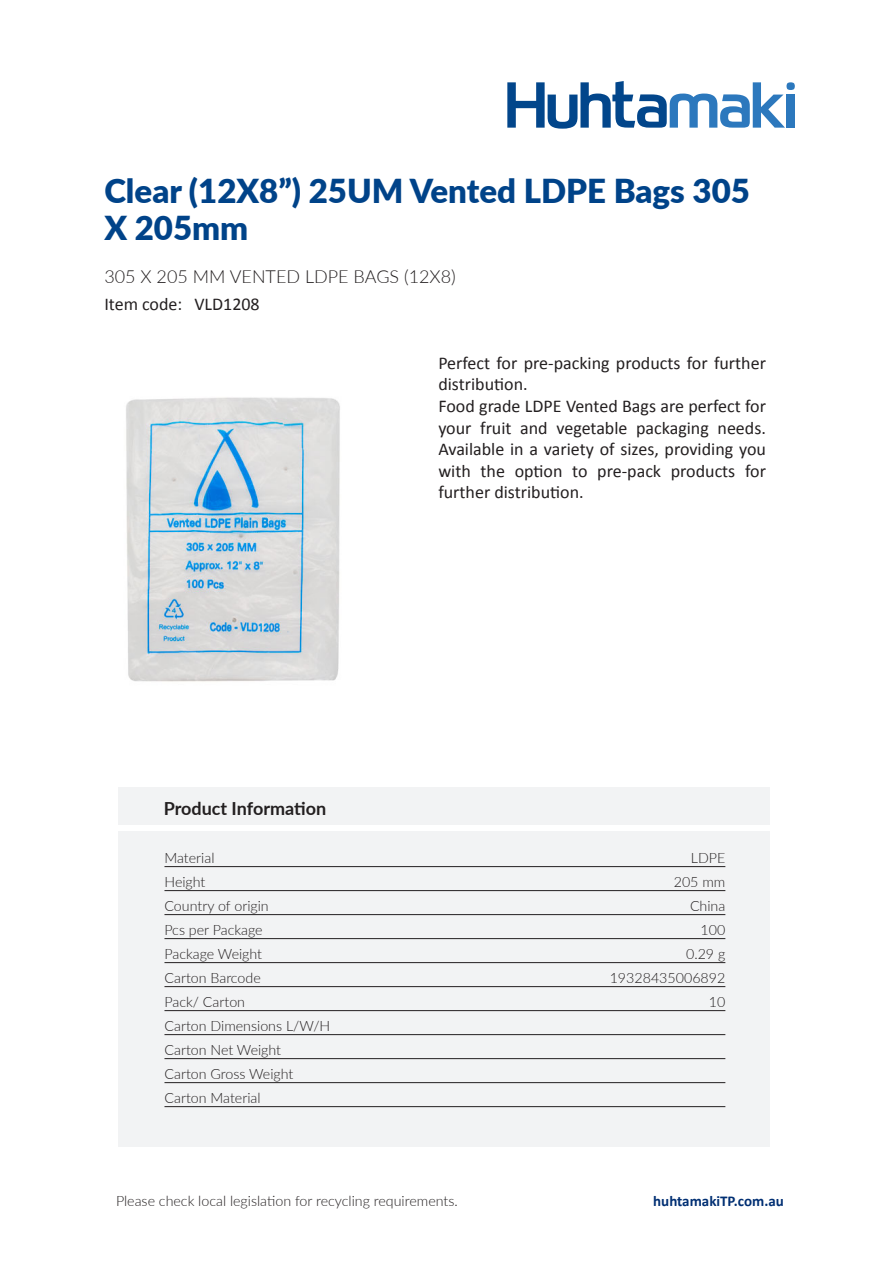
<style>
.page{position:relative;width:893px;height:1263px;background:#fff}
.page>*{position:absolute;margin:0;border:0;box-sizing:border-box;transform-origin:0 0}
.t1{font:900 33px/37.5px "Lato";color:#004389}
.t2{font:18px/21.6px "Calibri";color:#231f20}
.t3{font:300 18px "Lato";color:#231f20}
.t4{font:700 18px "Lato";color:#231f20}
.t5{font:700 15px "Calibri";color:#002f73}
.t6{font:300 14.25px/24px "Lato";color:#231f20}
</style>
<div class="page">
<svg style="left:507px;top:81px;width:288px;height:48px"></svg>
<div style="left:118px;top:787px;width:652px;height:37px;background:#f2f3f4"></div>
<div style="left:118px;top:831px;width:652px;height:315px;background:#f2f3f4"></div>
<img style="left:126px;top:397px;width:214px;height:285px">
<hr style="left:164px;top:866px;width:561px;height:1px;background:#231f20">
<hr style="left:164px;top:890px;width:561px;height:1px;background:#231f20">
<hr style="left:164px;top:914px;width:561px;height:1px;background:#231f20">
<hr style="left:164px;top:938px;width:561px;height:1px;background:#231f20">
<hr style="left:164px;top:962px;width:561px;height:1px;background:#231f20">
<hr style="left:164px;top:986px;width:561px;height:1px;background:#231f20">
<hr style="left:164px;top:1010px;width:561px;height:1px;background:#231f20">
<hr style="left:164px;top:1034px;width:561px;height:1px;background:#231f20">
<hr style="left:164px;top:1058px;width:561px;height:1px;background:#231f20">
<hr style="left:164px;top:1082px;width:561px;height:1px;background:#231f20">
<hr style="left:164px;top:1106px;width:561px;height:1px;background:#231f20">
<h1 class="t1" style="left:104px;top:171px;width:647px">Clear (12X8”) 25UM Vented LDPE Bags 305<br>X 205mm</h1>
<p class="t3" style="left:104px;top:263px;width:353px">305 X 205 MM VENTED LDPE BAGS (12X8)</p>
<p class="t2" style="left:104px;top:293px;width:79px">Item code:</p>
<p class="t2" style="left:194px;top:293px;width:67px">VLD1208</p>
<p class="t2" style="left:438px;top:351px;width:329px">Perfect for pre-packing products for further distribution.<br>Food grade LDPE Vented Bags are perfect for your fruit and vegetable packaging needs.<br>Available in a variety of sizes, providing you with the option to pre-pack products for further distribution.</p>
<p class="t4" style="left:164px;top:795px;width:164px">Product Information</p>
<p class="t6" style="left:164px;top:845px;width:52px">Material</p>
<p class="t6" style="left:691px;top:845px;width:36px">LDPE</p>
<p class="t6" style="left:164px;top:869px;width:43px">Height</p>
<p class="t6" style="left:674px;top:869px;width:53px">205 mm</p>
<p class="t6" style="left:164px;top:893px;width:106px">Country of origin</p>
<p class="t6" style="left:690px;top:893px;width:37px">China</p>
<p class="t6" style="left:164px;top:917px;width:100px">Pcs per Package</p>
<p class="t6" style="left:701px;top:917px;width:26px">100</p>
<p class="t6" style="left:164px;top:941px;width:99px">Package Weight</p>
<p class="t6" style="left:686px;top:941px;width:41px">0.29 g</p>
<p class="t6" style="left:164px;top:965px;width:98px">Carton Barcode</p>
<p class="t6" style="left:610px;top:965px;width:117px">19328435006892</p>
<p class="t6" style="left:164px;top:989px;width:82px">Pack/ Carton</p>
<p class="t6" style="left:709px;top:989px;width:18px">10</p>
<p class="t6" style="left:164px;top:1013px;width:167px">Carton Dimensions L/W/H<br>Carton Net Weight<br>Carton Gross Weight<br>Carton Material</p>
<p class="t6" style="left:116px;top:1188px;width:343px">Please check local legislation for recycling requirements.</p>
<p class="t5" style="left:653px;top:1190px;width:132px">huhtamakiTP.com.au</p>
</div>
